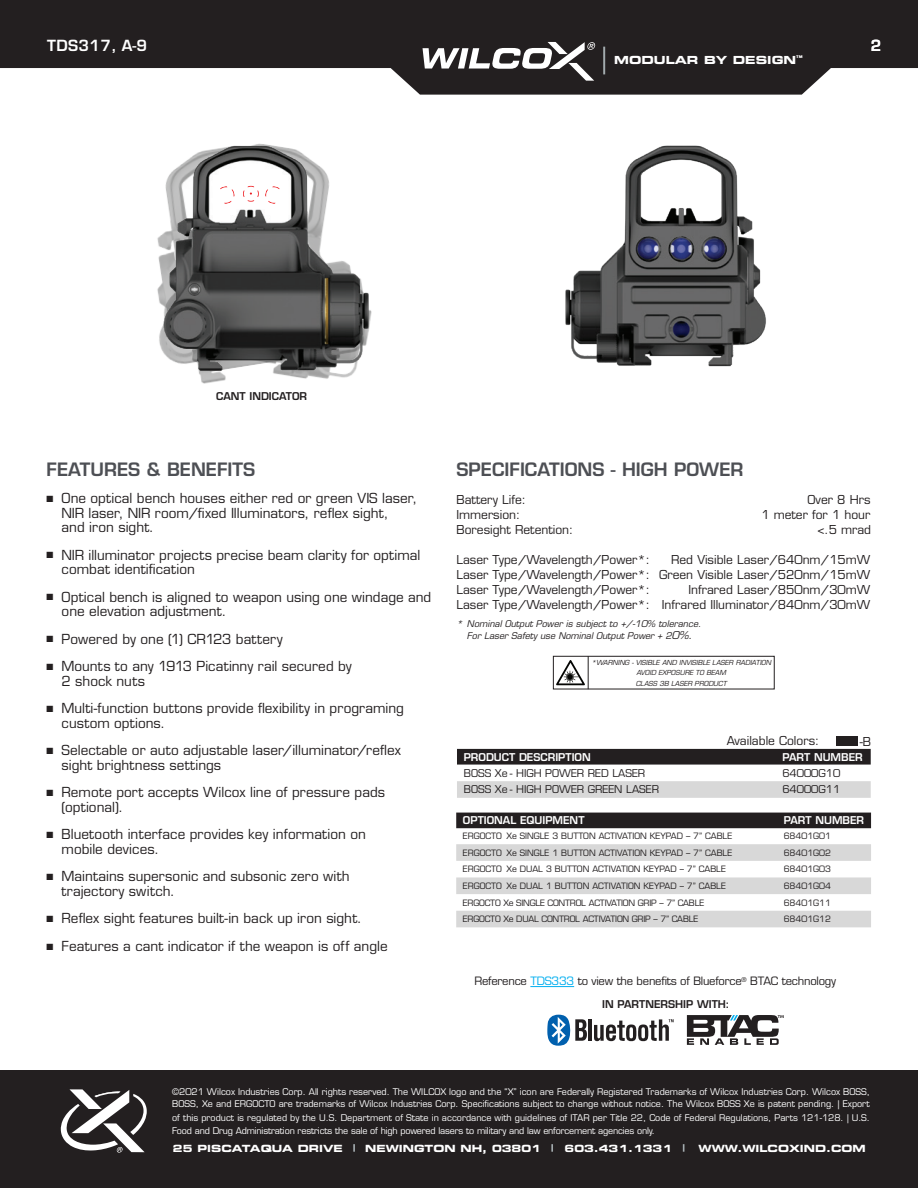
<style>
.page{position:relative;width:918px;height:1188px;background:#fff}
.page>*{position:absolute;margin:0;border:0;box-sizing:border-box;transform-origin:0 0}
.t1{font:600 18px "Eurostile LT Std";color:#4d4f54}
.t2{font:600 15px "Eurostile LT Std";letter-spacing:.025em;color:#fff}
.t3{font:13.5px/14.2px "Eurostile LT Std";letter-spacing:.005em;color:#231f20}
.t4{font:12px/15px "Eurostile LT Std";color:#231f20;text-align:justify}
.t5{font:11.25px "Eurostile LT Std";letter-spacing:-.02em;color:#231f20}
.t6{font:11.1px "Eurostile LT Std Bold Ex 2";color:#fff}
.t7{font:10.5px "Eurostile LT Std";color:#231f20}
.t8{font:600 10.5px "Eurostile LT Std";color:#fff}
.t9{font:600 10.5px "Eurostile LT Std";color:#231f20}
.t10{font:9.9px "Eurostile LT Std Bold Ex 2";color:#fff}
.t11{font:9px/12px "Eurostile LT Std";color:#fff}
.t12{font:italic 9px/12.6px "Eurostile LT Std";color:#231f20;text-align:center}
.t13{font:8.55px "Eurostile LT Std";color:#231f20}
.t14{font:8.55px "Eurostile LT Std";letter-spacing:-.02em;color:#231f20}
.t15{font:italic 6.75px/10.5px "Eurostile LT Std";color:#231f20;text-align:center}
.s1{font-size:10.5px}
.s2{color:#00aeef}
</style>
<div class="page">
<svg style="left:0;top:0;width:918px;height:95px;fill:#231f20"></svg>
<svg style="left:423px;top:42px;width:172px;height:39px"></svg>
<hr style="left:603px;top:47px;width:2px;height:27px;background:#a2aaad">
<div style="left:0;top:1070px;width:918px;height:118px;background:#231f20"></div>
<svg style="left:61px;top:1089px;width:86px;height:64px"></svg>
<svg style="left:353px;top:1144px;width:2px;height:8px"></svg>
<svg style="left:551px;top:1144px;width:2px;height:8px"></svg>
<img style="left:157px;top:143px;width:215px;height:241px">
<svg style="left:265px;top:186px;width:17px;height:18px"></svg>
<svg style="left:218px;top:186px;width:17px;height:18px"></svg>
<svg style="left:243px;top:186px;width:16px;height:16px"></svg>
<div style="left:457px;top:749px;width:414px;height:16px;background:#231f20"></div>
<div style="left:457px;top:781px;width:414px;height:17px;background:#d8d8d8"></div>
<svg style="left:687px;top:1015px;width:97px;height:30px"></svg>
<hr style="left:588px;top:1019px;width:4px;height:22px;background:#231f20">
<svg style="left:594px;top:1019px;width:80px;height:22px"></svg>
<svg style="left:547px;top:1015px;width:40px;height:31px"></svg>
<img style="left:565px;top:145px;width:201px;height:222px">
<div style="left:456px;top:813px;width:415px;height:15px;background:#231f20"></div>
<svg style="left:456px;top:844px;width:415px;height:83px"></svg>
<div style="left:837px;top:736px;width:21px;height:10px;background:#231f20"></div>
<svg style="left:556px;top:660px;width:29px;height:25px"></svg>
<div style="left:553px;top:656px;width:221px;height:33px;border:1px solid #231f20"></div>
<hr style="left:588px;top:656px;width:1px;height:33px;background:#231f20">
<hr style="left:530px;top:986px;width:44px;height:1px;background:#00aeef">
<p class="t2" style="left:47px;top:36px;width:101px">TDS317, A-9</p>
<p class="t6" style="left:614px;top:52px;width:190px">MODULAR BY DESIGN<sup>™</sup></p>
<p class="t2" style="left:871px;top:36px;width:12px">2</p>
<p class="t9" style="left:216px;top:389px;width:93px">CANT INDICATOR</p>
<h1 class="t1" style="left:47px;top:458px;width:210px">FEATURES &amp; BENEFITS</h1>
<p class="t3" style="left:62px;top:492px;width:357px;text-indent:-15px">■ One optical bench houses either red or green VIS laser,<br>NIR laser, NIR room/fixed Illuminators, reflex sight,<br>and iron sight.</p>
<p class="t3" style="left:62px;top:548px;width:360px;text-indent:-15px">■ NIR illuminator projects precise beam clarity for optimal combat identification</p>
<p class="t3" style="left:62px;top:590px;width:371px;text-indent:-15px">■ Optical bench is aligned to weapon using one windage and one elevation adjustment.</p>
<p class="t3" style="left:47px;top:632px;width:237px">■ Powered by one (1) CR123 battery</p>
<p class="t3" style="left:62px;top:660px;width:292px;text-indent:-15px">■ Mounts to any 1913 Picatinny rail secured by<br>2 shock nuts</p>
<p class="t3" style="left:62px;top:702px;width:344px;text-indent:-15px">■ Multi-function buttons provide flexibility in programing custom options.</p>
<p class="t3" style="left:62px;top:744px;width:341px;text-indent:-15px">■ Selectable or auto adjustable laser/illuminator/reflex sight brightness settings</p>
<p class="t3" style="left:62px;top:786px;width:325px;text-indent:-15px">■ Remote port accepts Wilcox line of pressure pads (optional).</p>
<p class="t3" style="left:62px;top:828px;width:306px;text-indent:-15px">■ Bluetooth interface provides key information on mobile devices.</p>
<p class="t3" style="left:62px;top:870px;width:290px;text-indent:-15px">■ Maintains supersonic and subsonic zero with trajectory switch.</p>
<p class="t3" style="left:47px;top:912px;width:317px">■ Reflex sight features built-in back up iron sight.</p>
<p class="t3" style="left:47px;top:939px;width:343px">■ Features a cant indicator if the weapon is off angle</p>
<h1 class="t1" style="left:456px;top:458px;width:289px">SPECIFICATIONS - HIGH POWER</h1>
<p class="t4" style="left:456px;top:492px;width:71px">Battery Life:</p>
<p class="t4" style="left:808px;top:492px;width:64px">Over 8 Hrs</p>
<p class="t4" style="left:456px;top:507px;width:65px">Immersion:</p>
<p class="t4" style="left:761px;top:507px;width:111px">1 meter for 1 hour</p>
<p class="t4" style="left:456px;top:522px;width:118px">Boresight Retention:</p>
<p class="t4" style="left:818px;top:522px;width:55px">&lt;.5 mrad</p>
<p class="t4" style="left:456px;top:552px;width:195px">Laser Type/Wavelength/Power*:</p>
<p class="t4" style="left:456px;top:552px;width:415px;text-indent:215px">Red Visible Laser/640nm/15mW Laser Type/Wavelength/Power*: Green Visible Laser/520nm/15mW Laser Type/Wavelength/Power*:</p>
<p class="t4" style="left:456px;top:582px;width:415px;text-align:right">Infrared Laser/850nm/30mW<br>Laser Type/Wavelength/Power*: Infrared Illuminator/840nm/30mW</p>
<p class="t12" style="left:456px;top:617px;width:246px">* Nominal Output Power is subject to +/-10% tolerance.<br>For Laser Safety use Nominal Output Power + 2<span class="s1">0%.</span></p>
<p class="t15" style="left:591px;top:657px;width:181px">*WARNING - VISIBLE AND INVISIBLE LASER RADIATION<br>AVOID EXPOSURE TO BEAM<br>CLASS 3B LASER PRODUCT</p>
<p class="t4" style="left:727px;top:733px;width:94px">Available Colors:</p>
<p class="t4" style="left:860px;top:734px;width:13px">-B</p>
<p class="t8" style="left:464px;top:750px;width:129px">PRODUCT DESCRIPTION</p>
<p class="t8" style="left:782px;top:750px;width:82px">PART NUMBER</p>
<p class="t7" style="left:464px;top:767px;width:183px">BOSS Xe - HIGH POWER RED LASER</p>
<p class="t7" style="left:782px;top:767px;width:60px">64000G10</p>
<p class="t7" style="left:464px;top:783px;width:197px">BOSS Xe - HIGH POWER GREEN LASER</p>
<p class="t7" style="left:782px;top:783px;width:60px">64000G11</p>
<p class="t8" style="left:463px;top:814px;width:123px">OPTIONAL EQUIPMENT</p>
<p class="t8" style="left:784px;top:814px;width:82px">PART NUMBER</p>
<p class="t13" style="left:463px;top:831px;width:271px">ERGOCTO Xe SINGLE 3 BUTTON ACTIVATION KEYPAD – 7” CABLE</p>
<p class="t13" style="left:784px;top:831px;width:49px">68401G01</p>
<p class="t13" style="left:463px;top:847px;width:271px">ERGOCTO Xe SINGLE 1 BUTTON ACTIVATION KEYPAD – 7” CABLE</p>
<p class="t13" style="left:784px;top:847px;width:49px">68401G02</p>
<p class="t13" style="left:463px;top:864px;width:264px">ERGOCTO Xe DUAL 3 BUTTON ACTIVATION KEYPAD – 7” CABLE</p>
<p class="t13" style="left:784px;top:864px;width:49px">68401G03</p>
<p class="t13" style="left:463px;top:881px;width:264px">ERGOCTO Xe DUAL 1 BUTTON ACTIVATION KEYPAD – 7” CABLE</p>
<p class="t13" style="left:784px;top:881px;width:49px">68401G04</p>
<p class="t14" style="left:463px;top:897px;width:243px">ERGOCTO Xe SINGLE CONTROL ACTIVATION GRIP – 7” CABLE</p>
<p class="t13" style="left:784px;top:897px;width:49px">68401G11</p>
<p class="t14" style="left:463px;top:914px;width:237px">ERGOCTO Xe DUAL CONTROL ACTIVATION GRIP – 7” CABLE</p>
<p class="t13" style="left:784px;top:914px;width:49px">68401G12</p>
<p class="t5" style="left:474px;top:975px;width:363px">Reference <span class="s2">TDS333</span> to view the benefits of Blueforce<sup>®</sup> BTAC technology</p>
<p class="t9" style="left:602px;top:998px;width:129px">IN PARTNERSHIP WITH:</p>
<p class="t11" style="left:172px;top:1086px;width:699px">©2021 Wilcox Industries Corp. All rights reserved. The WILCOX logo and the “X” icon are Federally Registered Trademarks of Wilcox Industries Corp. Wilcox BOSS,<br>BOSS, Xe and ERGOCTO are trademarks of Wilcox Industries Corp. Specifications subject to change without notice. The Wilcox BOSS Xe is patent pending. | Export</p>
<p class="t11" style="left:172px;top:1111px;width:699px;line-height:13.5px">of this product is regulated by the U.S. Department of State in accordance with guidelines of ITAR per Title 22, Code of Federal Regulations, Parts 121-128. | U.S.<br>Food and Drug Administration restricts the sale of high powered lasers to military and law enforcement agencies only.</p>
<p class="t10" style="left:173px;top:1142px;width:171px">25 PISCATAQUA DRIVE</p>
<p class="t10" style="left:365px;top:1142px;width:177px">NEWINGTON NH, 03801</p>
<p class="t10" style="left:565px;top:1142px;width:109px">603.431.1331</p>
<p class="t10" style="left:698px;top:1142px;width:169px">WWW.WILCOXIND.COM</p>
</div>
